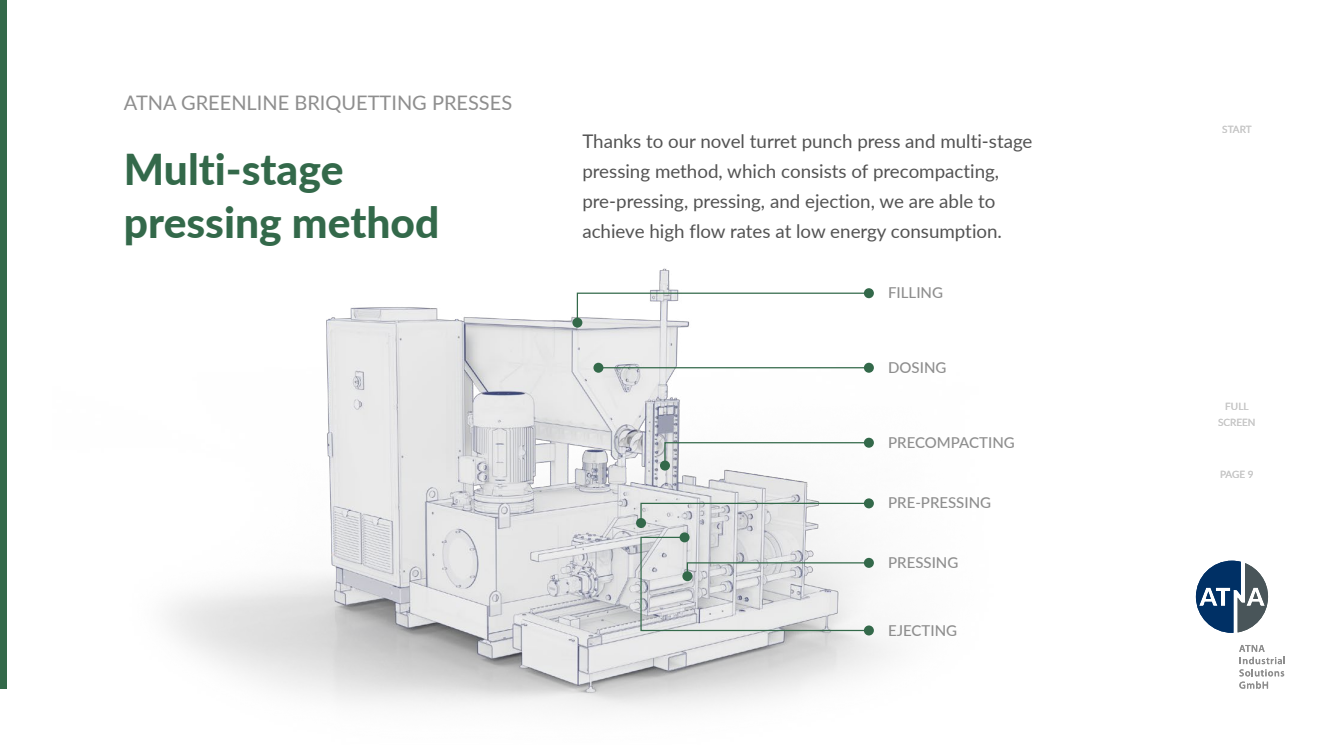
<style>
.page{position:relative;width:1319px;height:745px;background:#fff}
.page>*{position:absolute;margin:0;border:0;box-sizing:border-box;transform-origin:0 0}
.t1{font:800 42.5px/52.5px "Lato";color:#33694a}
.t2{font:20px "Lato";color:#8e8e8e}
.t3{font:18.75px/30px "Lato";color:#535353}
.t4{font:500 15px "Lato";color:#8e8e8e}
.t5{font:10px/15px "Lato";color:#c8c8c8;text-align:center}
</style>
<div class="page">
<img style="left:167px;top:268px;width:723px;height:441px">
<svg style="left:576px;top:292px;width:294px;height:31px"></svg>
<div style="left:863px;top:288px;width:10px;height:10px;background:#33694a;border-radius:50%"></div>
<div style="left:572px;top:317px;width:10px;height:10px;background:#33694a;border-radius:50%"></div>
<svg style="left:639px;top:502px;width:231px;height:22px"></svg>
<div style="left:863px;top:498px;width:10px;height:10px;background:#33694a;border-radius:50%"></div>
<div style="left:636px;top:517px;width:10px;height:10px;background:#33694a;border-radius:50%"></div>
<hr style="left:598px;top:367px;width:270px;height:1px;background:#33694a">
<svg style="left:863px;top:362px;width:10px;height:10px"></svg>
<div style="left:593px;top:362px;width:10px;height:10px;background:#33694a;border-radius:50%"></div>
<svg style="left:663px;top:441px;width:207px;height:25px"></svg>
<svg style="left:863px;top:437px;width:10px;height:10px"></svg>
<div style="left:660px;top:460px;width:10px;height:10px;background:#33694a;border-radius:50%"></div>
<div style="left:863px;top:557px;width:10px;height:10px;background:#33694a;border-radius:50%"></div>
<svg style="left:639px;top:535px;width:231px;height:96px"></svg>
<svg style="left:863px;top:625px;width:10px;height:10px"></svg>
<div style="left:679px;top:532px;width:10px;height:10px;background:#33694a;border-radius:50%"></div>
<div style="left:0;top:0;width:6px;height:688px;background:#33694a"></div>
<svg style="left:1195px;top:560px;width:72px;height:72px"></svg>
<svg style="left:1239px;top:645px;width:45px;height:43px"></svg>
<p class="t2" style="left:124px;top:88px;width:390px">ATNA GREENLINE BRIQUETTING PRESSES</p>
<h1 class="t1" style="left:124px;top:141px;width:317px">Multi-stage pressing method</h1>
<p class="t3" style="left:582px;top:125px;width:451px">Thanks to our novel turret punch press and multi-stage pressing method, which consists of precompacting, pre-pressing, pressing, and ejection, we are able to achieve high flow rates at low energy consumption.</p>
<p class="t4" style="left:888px;top:281px;width:56px">FILLING</p>
<p class="t4" style="left:888px;top:356px;width:60px">DOSING</p>
<p class="t4" style="left:888px;top:431px;width:128px">PRECOMPACTING</p>
<p class="t4" style="left:888px;top:491px;width:104px">PRE-PRESSING</p>
<p class="t4" style="left:888px;top:551px;width:72px">PRESSING</p>
<p class="t4" style="left:888px;top:619px;width:71px">EJECTING</p>
<p class="t5" style="left:1221px;top:121px;width:31px">START</p>
<p class="t5" style="left:1217px;top:398px;width:39px">FULL<br>SCREEN</p>
<p class="t5" style="left:1219px;top:466px;width:35px">PAGE 9</p>
</div>
